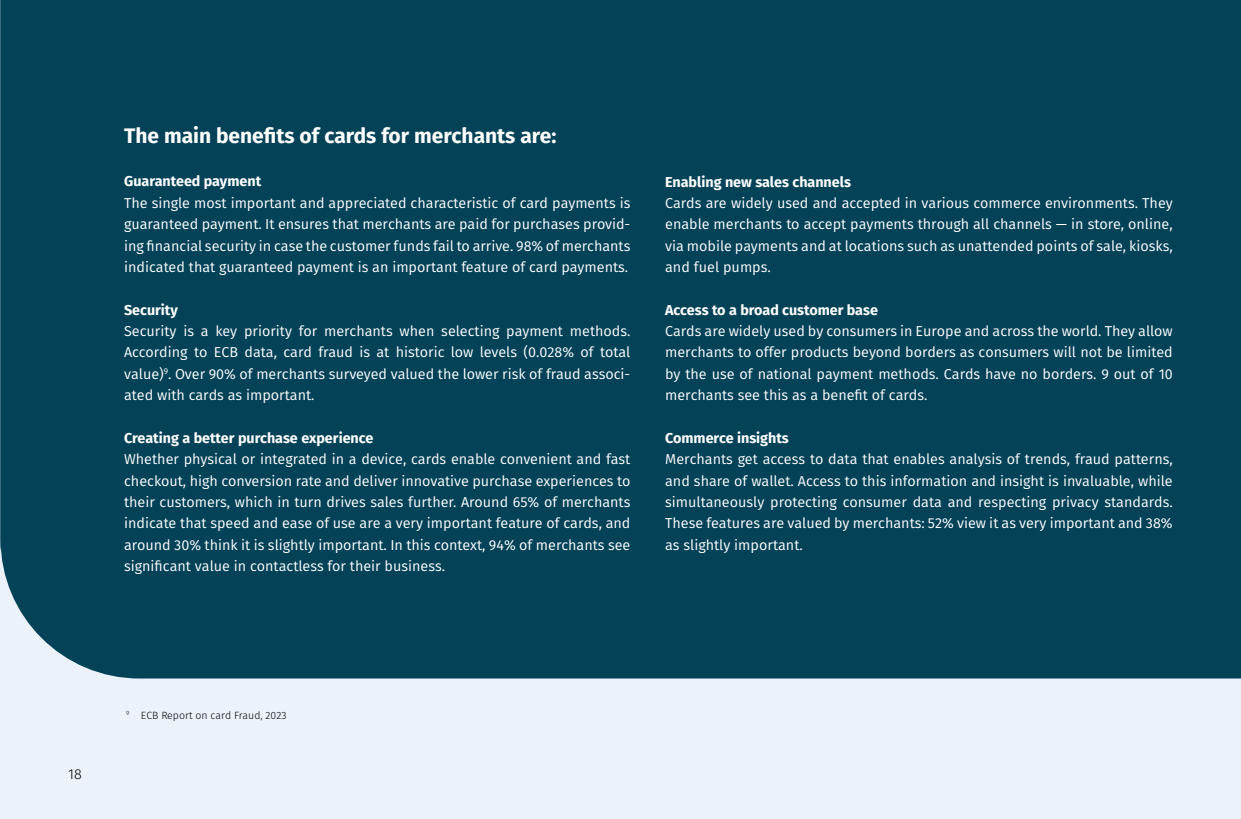
<style>
.page{position:relative;width:1241px;height:819px;background:#fff}
.page>*{position:absolute;margin:0;border:0;box-sizing:border-box;transform-origin:0 0}
.t1{font:700 21px "Fira Sans";color:#fff}
.t2{font:14.35px/21.3px "Fira Sans";color:#fff;text-align:justify}
.t3{font:700 14.35px "Fira Sans";color:#fff}
.t4{font:300 14.35px "Fira Sans";color:#000}
.t5{font:300 10.5px "Fira Sans";color:#000}
</style>
<div class="page">
<div style="left:0;top:0;width:1240px;height:819px;background:#ecf2fa"></div>
<div style="left:1px;top:0;width:1239px;height:678px;background:#044258"></div>
<svg style="left:0;top:0;width:1px;height:551px"></svg>
<h1 class="t1" style="left:124px;top:118px;width:434px">The main benefits of cards for merchants are:</h1>
<p class="t3" style="left:124px;top:169px;width:139px">Guaranteed payment</p>
<p class="t2" style="left:124px;top:192px;width:508px">The single most important and appreciated characteristic of card payments is guaranteed payment. It ensures that merchants are paid for purchases provid&shy;ing financial security in case the customer funds fail to arrive. 98% of merchants indicated that guaranteed payment is an important feature of card payments.</p>
<p class="t3" style="left:124px;top:297px;width:55px">Security</p>
<p class="t2" style="left:124px;top:320px;width:508px">Security is a key priority for merchants when selecting payment methods.<br>According to ECB data, card fraud is at historic low levels (0.028% of total value)<sup>9</sup>. Over 90% of merchants surveyed valued the lower risk of fraud associ&shy;ated with cards as important.</p>
<p class="t3" style="left:124px;top:426px;width:251px">Creating a better purchase experience</p>
<p class="t2" style="left:124px;top:448px;width:508px">Whether physical or integrated in a device, cards enable convenient and fast checkout, high conversion rate and deliver innovative purchase experiences to their customers, which in turn drives sales further. Around 65% of merchants indicate that speed and ease of use are a very important feature of cards, and around 30% think it is slightly important. In this context, 94% of merchants see significant value in contactless for their business.</p>
<p class="t3" style="left:665px;top:169px;width:187px">Enabling new sales channels</p>
<p class="t2" style="left:665px;top:192px;width:509px">Cards are widely used and accepted in various commerce environments. They enable merchants to accept payments through all channels — in store, online, via mobile payments and at locations such as unattended points of sale, kiosks, and fuel pumps.</p>
<p class="t3" style="left:665px;top:297px;width:214px">Access to a broad customer base</p>
<p class="t2" style="left:665px;top:320px;width:509px">Cards are widely used by consumers in Europe and across the world. They allow merchants to offer products beyond borders as consumers will not be limited by the use of national payment methods. Cards have no borders. 9 out of 10 merchants see this as a benefit of cards.</p>
<p class="t3" style="left:665px;top:426px;width:125px">Commerce insights</p>
<p class="t2" style="left:665px;top:448px;width:509px">Merchants get access to data that enables analysis of trends, fraud patterns, and share of wallet. Access to this information and insight is invaluable, while simultaneously protecting consumer data and respecting privacy standards.<br>These features are valued by merchants: 52% view it as very important and 38% as slightly important.</p>
<p class="t4" style="left:68px;top:763px;width:15px">18</p>
<p class="t5" style="left:126px;top:707px;width:162px"><sup>9</sup> ECB Report on card Fraud, 2023</p>
</div>
